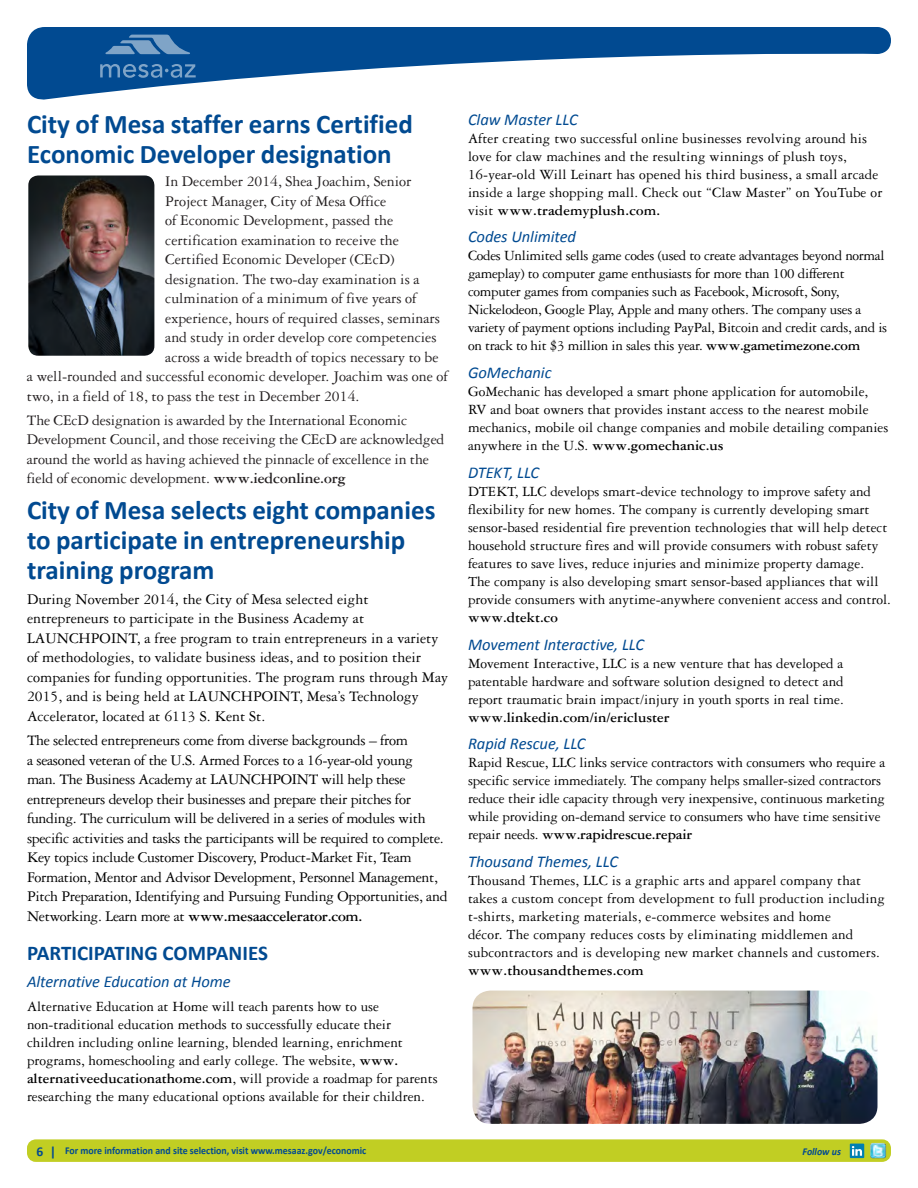
<style>
.page{position:relative;width:918px;height:1188px;background:#fff}
.page>*{position:absolute;margin:0;border:0;box-sizing:border-box;transform-origin:0 0}
.t1{font:700 27px/30px "Calibri";color:#014a91}
.t2{font:700 21px "Calibri";color:#014a91}
.t3{font:italic 16.5px "Calibri";letter-spacing:-.005em;color:#014a91}
.t4{font:15.75px/19.5px "Garamond Three";color:#231f20}
.t5{font:15.75px/19.5px "Garamond Three";letter-spacing:-.02em;color:#000}
.t6{font:15.75px/19.5px "Garamond Three";color:#000}
.t7{font:15px/18px "Garamond Three";color:#000}
.t8{font:15px/18px "Garamond Three";letter-spacing:-.02em;color:#000}
.t9{font:700 15px "Garamond Three";color:#000}
.t10{font:700 10.5px "Calibri";color:#014a91;scale:.94 1}
.t11{font:italic 700 10.5px "Calibri";color:#014a91;scale:.94 1}
.s1{font-weight:700}
.s2{font-size:13.5px}
</style>
<div class="page">
<svg style="left:27px;top:27px;width:864px;height:73px"></svg>
<svg style="left:105px;top:35px;width:85px;height:19px;background:#497db0"></svg>
<svg style="left:100px;top:64px;width:96px;height:14px"></svg>
<div style="left:29px;top:1142px;width:860px;height:18px;background:#c1ce23;border-radius:7px"></div>
<div style="left:27px;top:1139px;width:864px;height:23px;border:4px solid #c1ce23;border-radius:7px"></div>
<img style="left:870px;top:1142px;width:16px;height:17px">
<div style="left:850px;top:1144px;width:14px;height:14px;background:#007fb2"></div>
<svg style="left:852px;top:1146px;width:10px;height:10px"></svg>
<img style="left:28px;top:176px;width:126px;height:180px">
<img style="left:472px;top:991px;width:406px;height:133px">
<h1 class="t1" style="left:27px;top:107px;width:387px">City of Mesa staffer earns Certified<br>Economic Developer designation</h1>
<p class="t4" style="left:165px;top:172px;width:248px">In December 2014, Shea Joachim, Senior</p>
<p class="t4" style="left:165px;top:191px;width:223px">Project Manager, City of Mesa Office</p>
<p class="t4" style="left:165px;top:211px;width:230px">of Economic Development, passed the</p>
<p class="t4" style="left:165px;top:230px;width:235px">certification examination to receive the</p>
<p class="t4" style="left:165px;top:250px;width:231px">Certified Economic Developer (CEcD)</p>
<p class="t4" style="left:165px;top:269px;width:256px">designation. The two-day examination is a</p>
<p class="t4" style="left:165px;top:289px;width:253px">culmination of a minimum of five years of</p>
<p class="t4" style="left:165px;top:308px;width:276px">experience, hours of required classes, seminars</p>
<p class="t4" style="left:165px;top:328px;width:273px">and study in order develop core competencies</p>
<p class="t4" style="left:165px;top:347px;width:275px">across a wide breadth of topics necessary to be</p>
<p class="t4" style="left:27px;top:367px;width:422px">a well-rounded and successful economic developer. Joachim was one of</p>
<p class="t4" style="left:27px;top:386px;width:334px">two, in a field of 18, to pass the test in December 2014.</p>
<p class="t4" style="left:27px;top:410px;width:419px">The CEcD designation is awarded by the International Economic Development Council, and those receiving the CEcD are acknowledged around the world as having achieved the pinnacle of excellence in the field of economic development. <span class="s1">www.iedconline.org</span></p>
<h1 class="t1" style="left:27px;top:493px;width:410px">City of Mesa selects eight companies to participate in entrepreneurship training program</h1>
<p class="t6" style="left:27px;top:589px;width:423px">During November 2014, the City of Mesa selected eight entrepreneurs to participate in the Business Academy at LAUNCHPOINT, a free program to train entrepreneurs in a variety of methodologies, to validate business ideas, and to position their companies for funding opportunities. The program runs through May 2015, and is being held at LAUNCHPOINT, Mesa’s Technology Accelerator, located at 6113 S. Kent St.</p>
<p class="t5" style="left:27px;top:731px;width:422px">The selected entrepreneurs come from diverse backgrounds – from<br>a seasoned veteran of the U.S. Armed Forces to a 16-year-old young<br>man. The Business Academy at LAUNCHPOINT will help these entrepreneurs develop their businesses and prepare their pitches for funding. The curriculum will be delivered in a series of modules with specific activities and tasks the participants will be required to complete.<br>Key topics include Customer Discovery, Product-Market Fit, Team Formation, Mentor and Advisor Development, Personnel Management, Pitch Preparation, Identifying and Pursuing Funding Opportunities, and Networking. Learn more at <span class="s1">www.mesaaccelerator.com.</span></p>
<h2 class="t2" style="left:27px;top:940px;width:11px">PARTICIPATIN</h2>
<h2 class="t2" style="left:144px;top:940px;width:31px">G COMPANIES</h2>
<p class="t3" style="left:27px;top:972px;width:205px">Alternative Education at Home</p>
<p class="t7" style="left:27px;top:997px;width:412px">Alternative Education at Home will teach parents how to use non-traditional education methods to successfully educate their children including online learning, blended learning, enrichment programs, homeschooling and early college. The website, <span class="s1">www. alternativeeducationathome.com</span>, will provide a roadmap for parents researching the many educational options available for their children.</p>
<p class="t3" style="left:468px;top:109px;width:111px">Claw Master LLC</p>
<p class="t7" style="left:468px;top:129px;width:416px">After creating two successful online businesses revolving around his love for claw machines and the resulting winnings of plush toys, 16-year-old Will Leinart has opened his third business, a small arcade inside a large shopping mall. Check out “Claw Master” on YouTube or visit <span class="s1">www.trademyplush.com.</span></p>
<p class="t3" style="left:468px;top:227px;width:110px">Codes Unlimited</p>
<p class="t8" style="left:468px;top:247px;width:421px">Codes Unlimited sells game codes (used to create advantages beyond normal gameplay) to computer game enthusiasts for more than 100 different computer games from companies such as Facebook, Microsoft, Sony, Nickelodeon, Google Play, Apple and many others. The company uses a variety of payment options including PayPal, Bitcoin and credit cards, and is on track to hit $3 million in sales this year. <span class="s1">www.gametimezone.com</span></p>
<p class="t3" style="left:468px;top:362px;width:85px">GoMechanic</p>
<p class="t7" style="left:468px;top:383px;width:422px">GoMechanic has developed a smart phone application for automobile, RV and boat owners that provides instant access to the nearest mobile mechanics, mobile oil change companies and mobile detailing companies anywhere in the U.S. <span class="s1">www.gomechanic.us</span></p>
<p class="t3" style="left:468px;top:462px;width:73px">DTEKT, LLC</p>
<p class="t7" style="left:468px;top:482px;width:424px">DTEKT, LLC develops smart-device technology to improve safety and flexibility for new homes. The company is currently developing smart sensor-based residential fire prevention technologies that will help detect household structure fires and will provide consumers with robust safety features to save lives, reduce injuries and minimize property damage.<br>The company is also developing smart sensor-based appliances that will provide consumers with anytime-anywhere convenient access and control.</p>
<p class="t9" style="left:468px;top:609px;width:91px">www.dtekt.co</p>
<p class="t3" style="left:468px;top:634px;width:178px">Movement Interactive, LLC</p>
<p class="t7" style="left:468px;top:654px;width:377px;text-align:justify">Movement Interactive, LLC is a new venture that has developed a patentable hardware and software solution designed to detect and report traumatic brain impact/injury in youth sports in real time.</p>
<p class="t9" style="left:468px;top:709px;width:203px">www.linkedin.com/in/ericluster</p>
<p class="t3" style="left:468px;top:734px;width:119px">Rapid Rescue, LLC</p>
<p class="t7" style="left:468px;top:754px;width:419px">Rapid Rescue, LLC links service contractors with consumers who require a specific service immediately. The company helps smaller-sized contractors reduce their idle capacity through very inexpensive, continuous marketing while providing on-demand service to consumers who have time sensitive repair needs. <span class="s1">www.rapidrescue.repair</span></p>
<p class="t3" style="left:468px;top:851px;width:151px">Thousand Themes, LLC</p>
<p class="t7" style="left:468px;top:872px;width:419px">Thousand Themes, LLC is a graphic arts and apparel company that takes a custom concept from development to full production including t-shirts, marketing materials, e-commerce websites and home<br>décor. The company reduces costs by eliminating middlemen and subcontractors and is developing new market channels and customers.</p>
<p class="t9" style="left:468px;top:962px;width:177px">www.thousandthemes.com</p>
<p class="t10" style="left:36px;top:1144px;width:352px"><span class="s2">6 |</span> For more information and site selection, visit www.mesaaz.gov/economic</p>
<p class="t11" style="left:803px;top:1145px;width:42px">Follow us</p>
</div>
